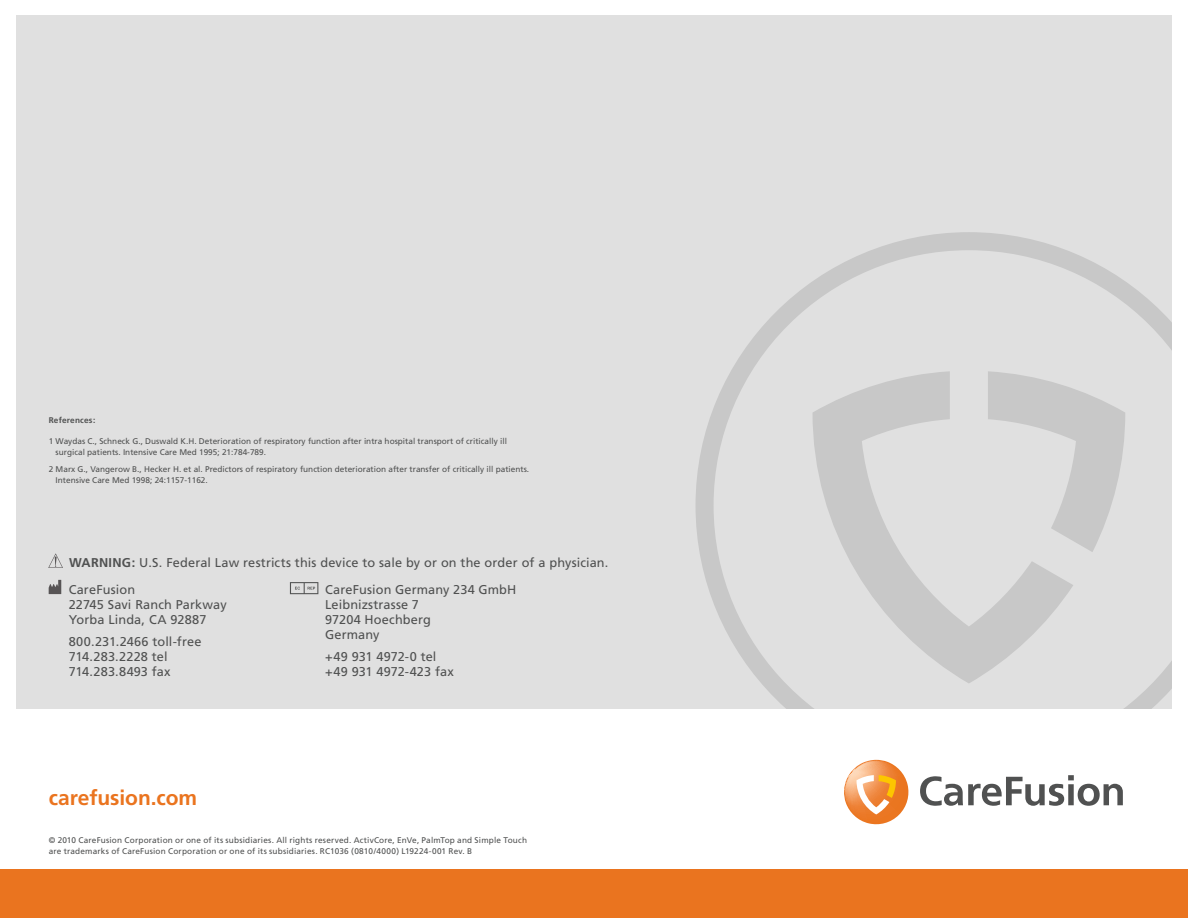
<style>
.page{position:relative;width:1188px;height:918px;background:#fff}
.page>*{position:absolute;margin:0;border:0;box-sizing:border-box;transform-origin:0 0}
.t1{font:700 21px "Frutiger";letter-spacing:-.005em;color:#ea741f}
.t2{font:12.75px/15px "Frutiger";letter-spacing:.01em;color:#505151}
.t3{font:8.25px/10.5px "Frutiger";color:#505151}
.t4{font:8.25px/10.5px "Frutiger";letter-spacing:.02em;color:#505151}
.t5{font:700 8.25px "Frutiger";letter-spacing:.02em;color:#505151}
.s1{font-weight:700}
</style>
<div class="page">
<div style="left:16px;top:15px;width:1156px;height:694px;background:#e0e0e0"></div>
<svg style="left:696px;top:232px;width:476px;height:477px"></svg>
<svg style="left:1073px;top:371px;width:52px;height:181px"></svg>
<svg style="left:813px;top:371px;width:260px;height:313px"></svg>
<svg style="left:49px;top:580px;width:12px;height:14px"></svg>
<svg style="left:290px;top:582px;width:28px;height:12px"></svg>
<svg style="left:48px;top:554px;width:15px;height:14px"></svg>
<div style="left:0;top:870px;width:1188px;height:48px;background:#ea741f"></div>
<svg style="left:920px;top:775px;width:203px;height:31px"></svg>
<svg style="left:844px;top:760px;width:65px;height:65px"></svg>
<p class="t5" style="left:49px;top:416px;width:48px">References:</p>
<p class="t3" style="left:56px;top:436px;width:453px;text-indent:-7px">1 Waydas C., Schneck G., Duswald K.H. Deterioration of respiratory function after intra hospital transport of critically ill surgical patients. Intensive Care Med 1995; 21:784-789.</p>
<p class="t3" style="left:56px;top:464px;width:475px;text-indent:-7px">2 Marx G., Vangerow B., Hecker H. et al. Predictors of respiratory function deterioration after transfer of critically ill patients.<br>Intensive Care Med 1998; 24:1157-1162.</p>
<h2 class="t2" style="left:69px;top:555px;width:541px"><span class="s1">WARNING:</span> U.S. Federal Law restricts this device to sale by or on the order of a physician.</h2>
<h2 class="t2" style="left:69px;top:582px;width:160px">CareFusion<br>22745 Savi Ranch Parkway<br>Yorba Linda, CA 92887</h2>
<h2 class="t2" style="left:69px;top:634px;width:134px">800.231.2466 toll-free<br>714.283.2228 tel<br>714.283.8493 fax</h2>
<h1 class="t1" style="left:49px;top:786px;width:150px">carefusion.com</h1>
<h2 class="t2" style="left:325px;top:582px;width:193px">CareFusion Germany 234 GmbH<br>Leibnizstrasse 7<br>97204 Hoechberg<br>Germany</h2>
<h2 class="t2" style="left:325px;top:649px;width:130px">+49 931 4972-0 tel +49 931 4972-423 fax</h2>
<p class="t4" style="left:49px;top:835px;width:480px">© 2010 CareFusion Corporation or one of its subsidiaries. All rights reserved. ActivCore, EnVe, PalmTop and Simple Touch are trademarks of CareFusion Corporation or one of its subsidiaries. RC1036 (0810/4000) L19224-001 Rev. B</p>
</div>
